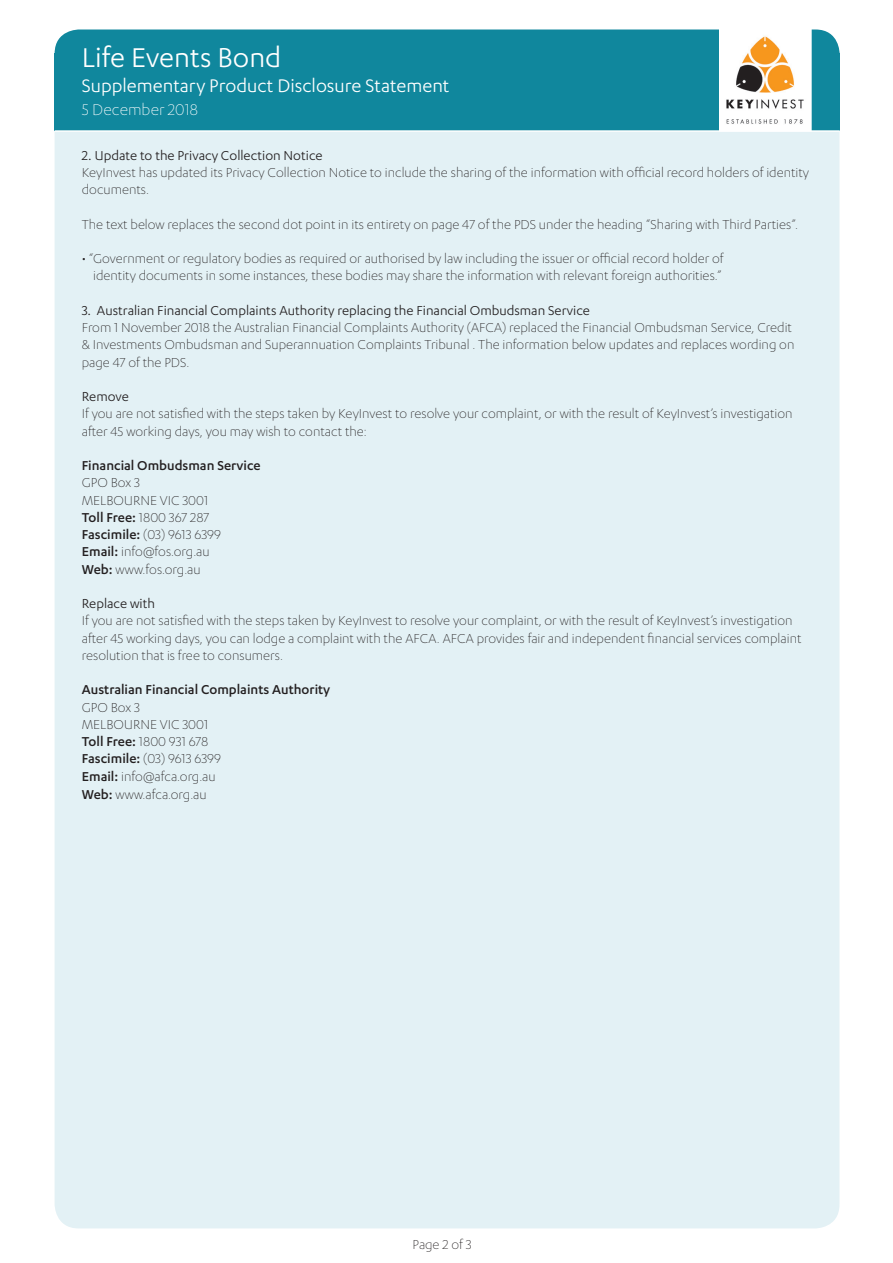
<style>
.page{position:relative;width:893px;height:1263px;background:#fff}
.page>*{position:absolute;margin:0;border:0;box-sizing:border-box;transform-origin:0 0}
.t1{font:31.5px "Karbon";color:#fff}
.body_text{font:21px "Karbon";color:#fff}
.body_text-2{font:300 18px "Karbon";color:#fff}
.body_text-3{font:300 15px/17.2px "Karbon";color:#231f20}
.body_text-4{font:15px "Karbon";color:#231f20}
.body_text-5{font:500 15px "Karbon";color:#231f20}
.s1{font-weight:500}
</style>
<div class="page">
<div style="left:55px;top:30px;width:784px;height:1198px;background:#e3f1f5;border-radius:24px"></div>
<div style="left:55px;top:30px;width:785px;height:77px;background:#10879d;border-radius:24px"></div>
<div style="left:55px;top:88px;width:785px;height:42px;background:#10879d"></div>
<img style="left:722px;top:30px;width:87px;height:99px">
<div style="left:719px;top:25px;width:93px;height:107px;border:2px solid #fff"></div>
<hr style="left:55px;top:130px;width:785px;height:2px;background:#fff">
<p class="t1" style="left:82px;top:41px;width:201px">Life Events Bond</p>
<p class="body_text" style="left:82px;top:74px;width:369px">Supplementary Product Disclosure Statement</p>
<p class="body_text-2" style="left:82px;top:100px;width:118px">5 December 2018</p>
<p class="body_text-4" style="left:82px;top:147px;width:242px">2. Update to the Privacy Collection Notice</p>
<p class="body_text-3" style="left:82px;top:163px;width:729px">KeyInvest has updated its Privacy Collection Notice to include the sharing of the information with official record holders of identity documents.</p>
<p class="body_text-3" style="left:82px;top:215px;width:718px">The text below replaces the second dot point in its entirety on page 47 of the PDS under the heading “Sharing with Third Parties”.</p>
<p class="body_text-3" style="left:82px;top:249px;width:643px;text-align:right">• “Government or regulatory bodies as required or authorised by law including the issuer or official record holder of identity documents in some instances, these bodies may share the information with relevant foreign authorities.”</p>
<p class="body_text-4" style="left:82px;top:302px;width:510px">3. Australian Financial Complaints Authority replacing the Financial Ombudsman Service</p>
<p class="body_text-3" style="left:82px;top:318px;width:714px">From 1 November 2018 the Australian Financial Complaints Authority (AFCA) replaced the Financial Ombudsman Service, Credit &amp; Investments Ombudsman and Superannuation Complaints Tribunal . The information below updates and replaces wording on page 47 of the PDS.</p>
<p class="body_text-4" style="left:82px;top:388px;width:49px">Remove</p>
<p class="body_text-3" style="left:82px;top:405px;width:712px">If you are not satisfied with the steps taken by KeyInvest to resolve your complaint, or with the result of KeyInvest’s investigation after 45 working days, you may wish to contact the:</p>
<p class="body_text-5" style="left:82px;top:457px;width:180px">Financial Ombudsman Service</p>
<p class="body_text-3" style="left:82px;top:474px;width:59px">GPO Box 3</p>
<p class="body_text-3" style="left:82px;top:491px;width:128px">MELBOURNE VIC 3001</p>
<p class="body_text-3" style="left:82px;top:508px;width:129px"><span class="s1">Toll Free:</span> 1800 367 287</p>
<p class="body_text-3" style="left:82px;top:525px;width:141px"><span class="s1">Fascimile:</span> (03) 9613 6399</p>
<p class="body_text-3" style="left:82px;top:543px;width:129px"><span class="s1">Email:</span> info@fos.org.au</p>
<p class="body_text-3" style="left:82px;top:560px;width:120px"><span class="s1">Web:</span> www.fos.org.au</p>
<p class="body_text-4" style="left:82px;top:595px;width:75px">Replace with</p>
<p class="body_text-3" style="left:82px;top:612px;width:721px">If you are not satisfied with the steps taken by KeyInvest to resolve your complaint, or with the result of KeyInvest’s investigation after 45 working days, you can lodge a complaint with the AFCA. AFCA provides fair and independent financial services complaint resolution that is free to consumers.</p>
<p class="body_text-5" style="left:82px;top:681px;width:250px">Australian Financial Complaints Authority</p>
<p class="body_text-3" style="left:82px;top:698px;width:59px">GPO Box 3</p>
<p class="body_text-3" style="left:82px;top:715px;width:128px">MELBOURNE VIC 3001</p>
<p class="body_text-3" style="left:82px;top:732px;width:128px"><span class="s1">Toll Free:</span> 1800 931 678</p>
<p class="body_text-3" style="left:82px;top:750px;width:141px"><span class="s1">Fascimile:</span> (03) 9613 6399</p>
<p class="body_text-3" style="left:82px;top:767px;width:135px;line-height:18px"><span class="s1">Email:</span> info@afca.org.au<br><span class="s1">Web:</span> www.afca.org.au</p>
<p class="body_text-3" style="left:412px;top:1235px;width:61px">Page 2 of 3</p>
</div>
